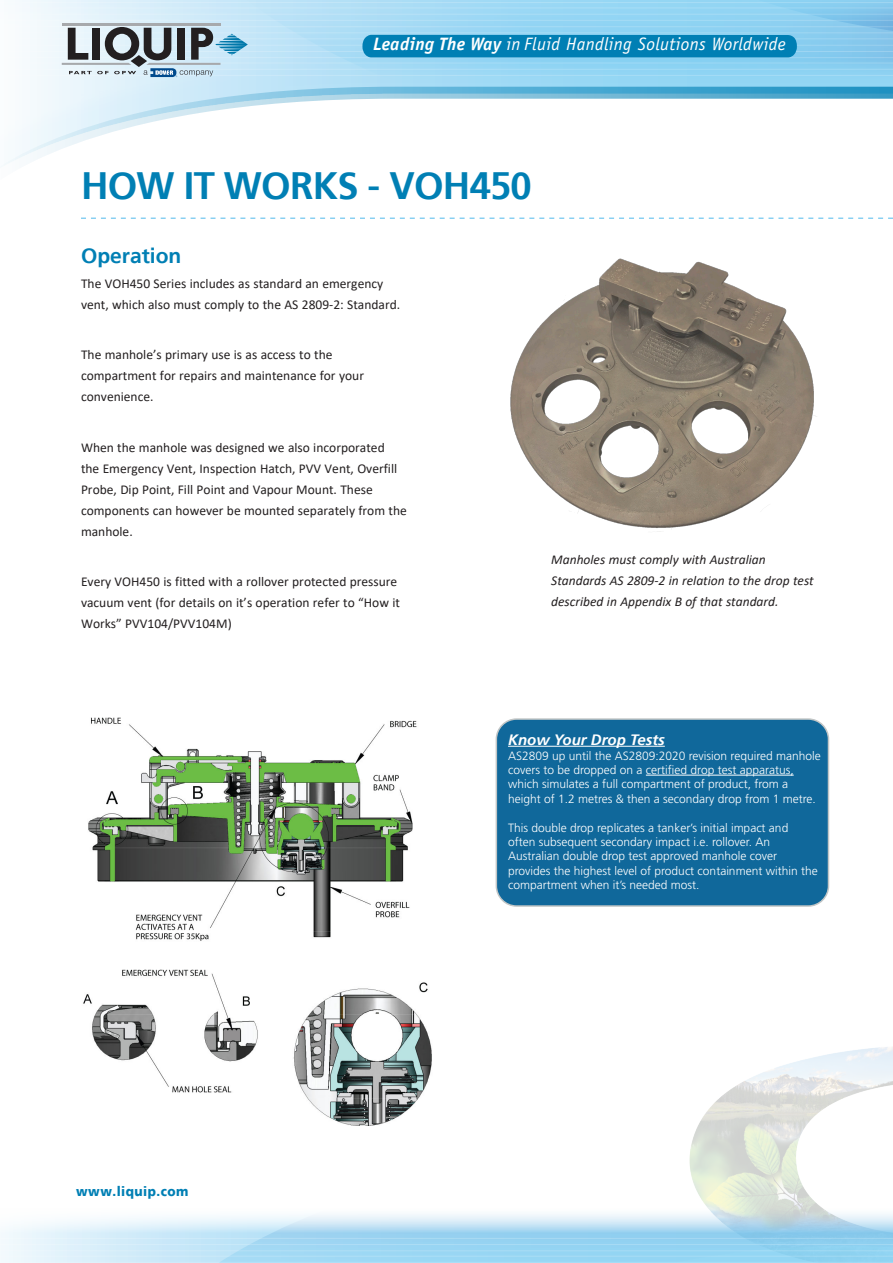
<style>
.page{position:relative;width:893px;height:1263px;background:#fff}
.page>*{position:absolute;margin:0;border:0;box-sizing:border-box;transform-origin:0 0}
.t1{font:700 38.1px "Frutiger LT Std";letter-spacing:-.02em;color:#007fb4}
.Body_Copy{font:700 21px "Frutiger LT Std";color:#007fb4}
.t2{font:italic 18px "Officina Sans Std";letter-spacing:.02em;color:#fff}
.t3{font:italic 700 15px "Frutiger LT Std";color:#fff}
.Body_Copy-2{font:13.5px/21px "Calibri";color:#231f20}
.Body_Copy-3{font:italic 13.5px/21px "Calibri";color:#231f20}
.t4{font:900 13.5px "Frutiger LT Std";letter-spacing:.04em;color:#007fb4;scale:.91 1}
.t5{font:300 12px/14.4px "Frutiger LT Std";color:#fff}
.s1{font-weight:700}
</style>
<div class="page">
<img style="left:689px;top:1047px;width:204px;height:159px">
<svg style="left:19px;top:0;width:94px;height:85px"></svg>
<svg style="left:113px;top:0;width:780px;height:85px"></svg>
<hr style="left:0;top:38px;width:893px;height:1px;background:#fff">
<hr style="left:0;top:75px;width:893px;height:1px;background:#fff">
<hr style="left:0;top:32px;width:893px;height:1px;background:#fff">
<hr style="left:0;top:63px;width:893px;height:1px;background:#fff">
<hr style="left:0;top:69px;width:893px;height:1px;background:#fff">
<hr style="left:0;top:26px;width:893px;height:1px;background:#fff">
<hr style="left:0;top:57px;width:893px;height:1px;background:#fff">
<hr style="left:0;top:45px;width:893px;height:1px;background:#fff">
<hr style="left:0;top:51px;width:893px;height:1px;background:#fff">
<hr style="left:0;top:20px;width:893px;height:1px;background:#fff">
<hr style="left:0;top:8px;width:893px;height:1px;background:#fff">
<hr style="left:0;top:14px;width:893px;height:1px;background:#fff">
<hr style="left:0;top:2px;width:893px;height:1px;background:#fff">
<svg style="left:4px;top:85px;width:889px;height:80px"></svg>
<svg style="left:0;top:1220px;width:85px;height:42px"></svg>
<svg style="left:85px;top:1206px;width:808px;height:56px"></svg>
<hr style="left:0;top:1238px;width:893px;height:1px;background:#fff">
<hr style="left:0;top:1250px;width:893px;height:1px;background:#fff">
<hr style="left:0;top:1244px;width:893px;height:1px;background:#fff">
<hr style="left:0;top:1256px;width:893px;height:1px;background:#fff">
<img style="left:510px;top:258px;width:307px;height:274px">
<hr style="left:62px;top:23px;width:159px;height:2px;background:#a7a9ac">
<svg style="left:62px;top:27px;width:186px;height:50px"></svg>
<div style="left:362px;top:35px;width:435px;height:22px;background:#007fb4"></div>
<svg style="left:81px;top:218px;width:812px;height:1px"></svg>
<img style="left:83px;top:717px;width:349px;height:408px">
<div style="left:496px;top:719px;width:332px;height:187px;background:#10689b;border-radius:20px"></div>
<div style="left:496px;top:718px;width:333px;height:189px;border:2px solid #c2c6c6;border-radius:20px"></div>
<hr style="left:508px;top:746px;width:157px;height:1px;background:#fff">
<hr style="left:646px;top:775px;width:148px;height:1px;background:#fff">
<h3 class="t2" style="left:373px;top:34px;width:414px"><span class="s1">Leading The Way</span> in Fluid Handling Solutions Worldwide</h3>
<p class="t1" style="left:81px;top:164px;width:452px">HOW IT WORKS - VOH450</p>
<p class="Body_Copy" style="left:81px;top:243px;width:102px">Operation</p>
<p class="Body_Copy-2" style="left:81px;top:272px;width:321px">The VOH450 Series includes as standard an emergency vent, which also must comply to the AS 2809-2: Standard.</p>
<p class="Body_Copy-2" style="left:81px;top:344px;width:285px">The manhole’s primary use is as access to the compartment for repairs and maintenance for your convenience.</p>
<p class="Body_Copy-2" style="left:81px;top:436px;width:327px">When the manhole was designed we also incorporated<br>the Emergency Vent, Inspection Hatch, PVV Vent, Overfill Probe, Dip Point, Fill Point and Vapour Mount. These components can however be mounted separately from the manhole.</p>
<p class="Body_Copy-2" style="left:81px;top:571px;width:321px">Every VOH450 is fitted with a rollover protected pressure vacuum vent (for details on it’s operation refer to “How it<br>Works” PVV104/PVV104M)</p>
<p class="Body_Copy-3" style="left:551px;top:548px;width:264px">Manholes must comply with Australian<br>Standards AS 2809-2 in relation to the drop test described in Appendix B of that standard.</p>
<p class="t3" style="left:508px;top:731px;width:158px">Know Your Drop Tests</p>
<p class="t5" style="left:508px;top:748px;width:314px">AS2809 up until the AS2809:2020 revision required manhole covers to be dropped on a certified drop test apparatus, which simulates a full compartment of product, from a height of 1.2 metres &amp; then a secondary drop from 1 metre.</p>
<p class="t5" style="left:508px;top:820px;width:311px">This double drop replicates a tanker’s initial impact and often subsequent secondary impact i.e. rollover. An Australian double drop test approved manhole cover provides the highest level of product containment within the compartment when it’s needed most.</p>
<p class="t4" style="left:76px;top:1183px;width:125px">www.liquip.com</p>
</div>
